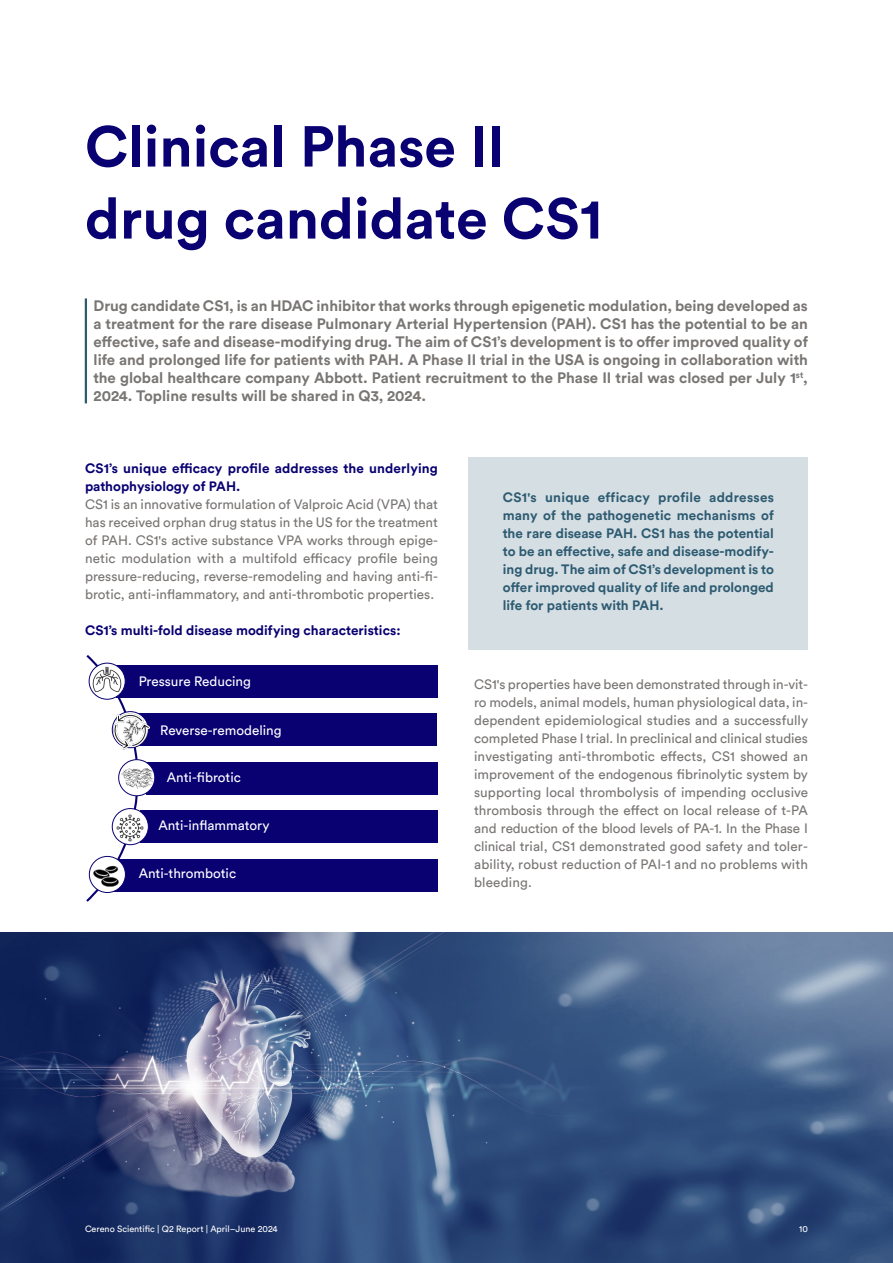
<style>
.page{position:relative;width:893px;height:1263px;background:#fff}
.page>*{position:absolute;margin:0;border:0;box-sizing:border-box;transform-origin:0 0}
.H1_1{font:700 57px "Circular Std";color:#090072}
.Ingress{font:700 15px/18px "Circular Std";color:#787573;text-align:justify}
.t1{font:13.5px/18px "Circular Std";letter-spacing:.005em;color:#787573;text-align:justify}
.Faktatext{font:700 13.5px/18px "Circular Std";color:#2d5b71;text-align:justify}
.t2{font:700 13.5px/18px "Circular Std";color:#090072}
.t3{font:13.5px "Circular Std";color:#fff}
.t4{font:9px "Circular Std";color:#fff}
</style>
<div class="page">
<hr style="left:85px;top:298px;width:2px;height:105px;background:#2d5b71">
<div style="left:469px;top:457px;width:339px;height:192px;background:#d5dee3"></div>
<svg style="left:86px;top:655px;width:54px;height:247px"></svg>
<div style="left:116px;top:665px;width:321px;height:32px;background:#090072"></div>
<div style="left:139px;top:713px;width:298px;height:33px;background:#090072"></div>
<div style="left:146px;top:762px;width:291px;height:32px;background:#090072"></div>
<div style="left:140px;top:810px;width:297px;height:32px;background:#090072"></div>
<div style="left:109px;top:859px;width:329px;height:32px;background:#090072"></div>
<svg style="left:89px;top:663px;width:36px;height:36px"></svg>
<div style="left:89px;top:663px;width:37px;height:37px;border:1px solid #090072;border-radius:50%"></div>
<div style="left:119px;top:760px;width:36px;height:36px;background:#fff;border-radius:50%"></div>
<div style="left:118px;top:759px;width:37px;height:37px;border:1px solid #090072;border-radius:50%"></div>
<svg style="left:112px;top:808px;width:36px;height:37px"></svg>
<div style="left:112px;top:808px;width:37px;height:37px;border:1px solid #090072;border-radius:50%"></div>
<img style="left:90px;top:664px;width:34px;height:31px">
<img style="left:105px;top:705px;width:45px;height:51px">
<img style="left:120px;top:768px;width:33px;height:21px">
<img style="left:114px;top:812px;width:32px;height:31px">
<img style="left:86px;top:856px;width:41px;height:44px">
<img style="left:0;top:932px;width:893px;height:331px">
<p class="H1_1" style="left:85px;top:110px;width:421px">Clinical Phase II</p>
<p class="H1_1" style="left:85px;top:182px;width:519px">drug candidate CS1</p>
<p class="Ingress" style="left:94px;top:296px;width:716px">Drug candidate CS1, is an HDAC inhibitor that works through epigenetic modulation, being developed as a treatment for the rare disease Pulmonary Arterial Hypertension (PAH). CS1 has the potential to be an effective, safe and disease-modifying drug. The aim of CS1’s development is to offer improved quality of life and prolonged life for patients with PAH. A Phase II trial in the USA is ongoing in collaboration with the global healthcare company Abbott. Patient recruitment to the Phase II trial was closed per July 1<sup>st</sup>, 2024. Topline results will be shared in Q3, 2024.</p>
<p class="t2" style="left:85px;top:459px;width:354px">CS1’s unique efficacy profile addresses the underlying pathophysiology of PAH.</p>
<p class="t1" style="left:85px;top:495px;width:354px">CS1 is an innovative formulation of Valproic Acid (VPA) that has received orphan drug status in the US for the treatment of PAH. CS1's active substance VPA works through epige&shy;netic modulation with a multifold efficacy profile being pressure-reducing, reverse-remodeling and having anti-fi&shy;brotic, anti-inflammatory, and anti-thrombotic properties.</p>
<p class="t2" style="left:85px;top:621px;width:317px">CS1’s multi-fold disease modifying characteristics:</p>
<p class="t3" style="left:139px;top:673px;width:114px">Pressure Reducing</p>
<p class="t3" style="left:160px;top:722px;width:123px">Reverse-remodeling</p>
<p class="t3" style="left:167px;top:769px;width:76px">Anti-fibrotic</p>
<p class="t3" style="left:158px;top:817px;width:113px">Anti-inflammatory</p>
<p class="t3" style="left:139px;top:865px;width:99px">Anti-thrombotic</p>
<p class="Faktatext" style="left:503px;top:488px;width:273px">CS1's unique efficacy profile addresses many of the pathogenetic mechanisms of the rare disease PAH. CS1 has the potential to be an effective, safe and disease-modify&shy;ing drug. The aim of CS1’s development is to offer improved quality of life and prolonged life for patients with PAH.</p>
<p class="t1" style="left:474px;top:675px;width:335px">CS1's properties have been demonstrated through in-vit&shy;ro models, animal models, human physiological data, in&shy;dependent epidemiological studies and a successfully completed Phase I trial. In preclinical and clinical studies investigating anti-thrombotic effects, CS1 showed an improvement of the endogenous fibrinolytic system by supporting local thrombolysis of impending occlusive thrombosis through the effect on local release of t-PA and reduction of the blood levels of PA-1. In the Phase I clinical trial, CS1 demonstrated good safety and toler&shy;ability, robust reduction of PAI-1 and no problems with bleeding.</p>
<p class="t4" style="left:85px;top:1223px;width:194px">Cereno Scientific | Q2 Report | April–June 2024</p>
<p class="t4" style="left:799px;top:1223px;width:10px">10</p>
</div>
